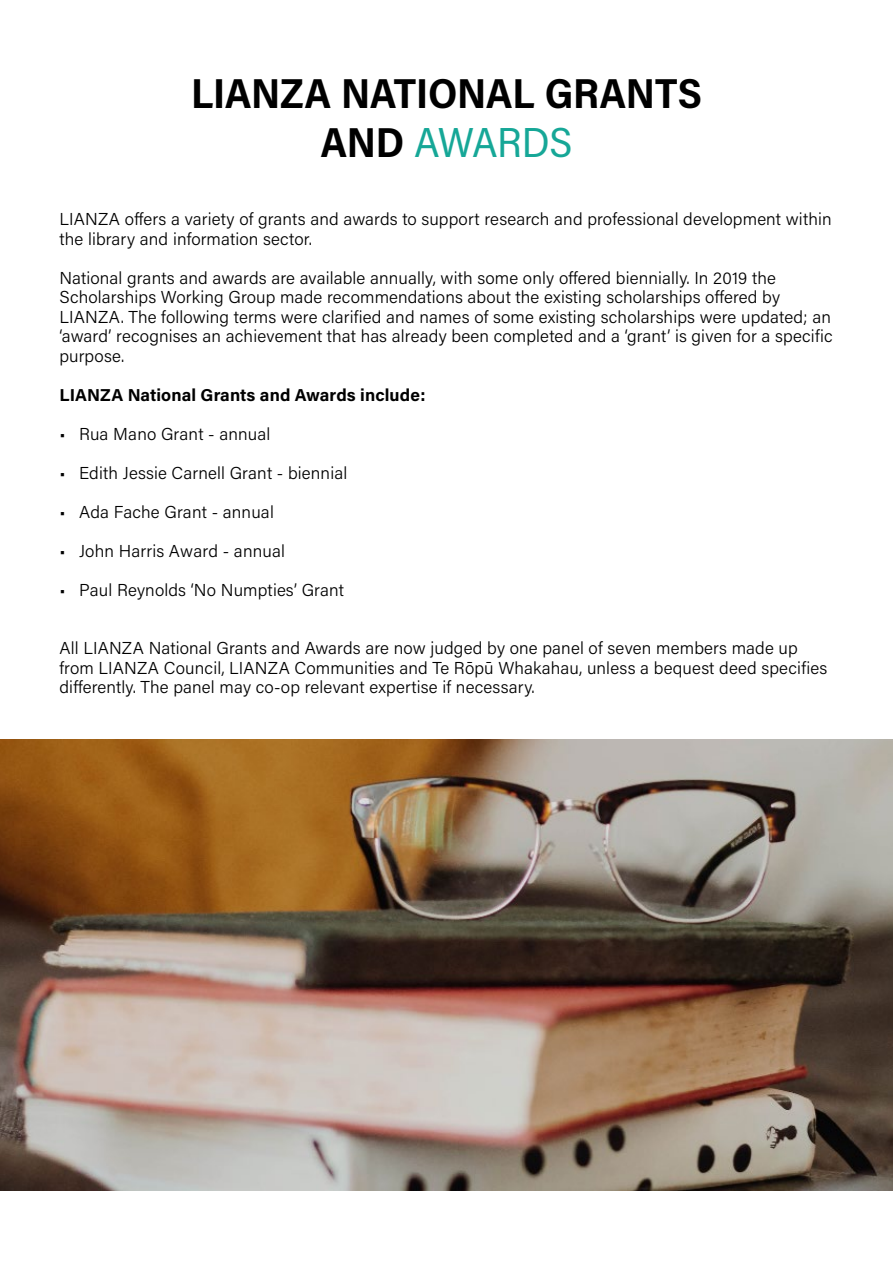
<style>
.page{position:relative;width:893px;height:1263px;background:#fff}
.page>*{position:absolute;margin:0;border:0;box-sizing:border-box;transform-origin:0 0}
.t1{font:700 42px/48.8px "Acumin Pro Semi Cond";letter-spacing:-.005em;color:#000;text-align:center}
.t2{font:300 17.25px/19.5px "Acumin Pro";letter-spacing:.01em;color:#000}
.t3{font:700 17.25px "Acumin Pro";letter-spacing:.005em;color:#000}
.s1{font-weight:400;color:#16a797}
</style>
<div class="page">
<img style="left:0;top:740px;width:893px;height:451px">
<h1 class="t1" style="left:191px;top:67px;width:512px">LIANZA NATIONAL GRANTS<br>AND <span class="s1">AWARDS</span></h1>
<p class="t2" style="left:60px;top:209px;width:774px">LIANZA offers a variety of grants and awards to support research and professional development within the library and information sector.</p>
<p class="t2" style="left:60px;top:267px;width:774px">National grants and awards are available annually, with some only offered biennially. In 2019 the Scholarships Working Group made recommendations about the existing scholarships offered by LIANZA. The following terms were clarified and names of some existing scholarships were updated; an ‘award’ recognises an achievement that has already been completed and a ‘grant’ is given for a specific purpose.</p>
<p class="t3" style="left:60px;top:383px;width:368px">LIANZA National Grants and Awards include:</p>
<p class="t2" style="left:60px;top:423px;width:212px">• Rua Mano Grant - annual</p>
<p class="t2" style="left:60px;top:462px;width:289px">• Edith Jessie Carnell Grant - biennial</p>
<p class="t2" style="left:60px;top:501px;width:216px">• Ada Fache Grant - annual</p>
<p class="t2" style="left:60px;top:540px;width:227px">• John Harris Award - annual</p>
<p class="t2" style="left:60px;top:579px;width:286px">• Paul Reynolds ‘No Numpties’ Grant</p>
<p class="t2" style="left:60px;top:638px;width:769px">All LIANZA National Grants and Awards are now judged by one panel of seven members made up from LIANZA Council, LIANZA Communities and Te Rōpū Whakahau, unless a bequest deed specifies differently. The panel may co-op relevant expertise if necessary.</p>
</div>
